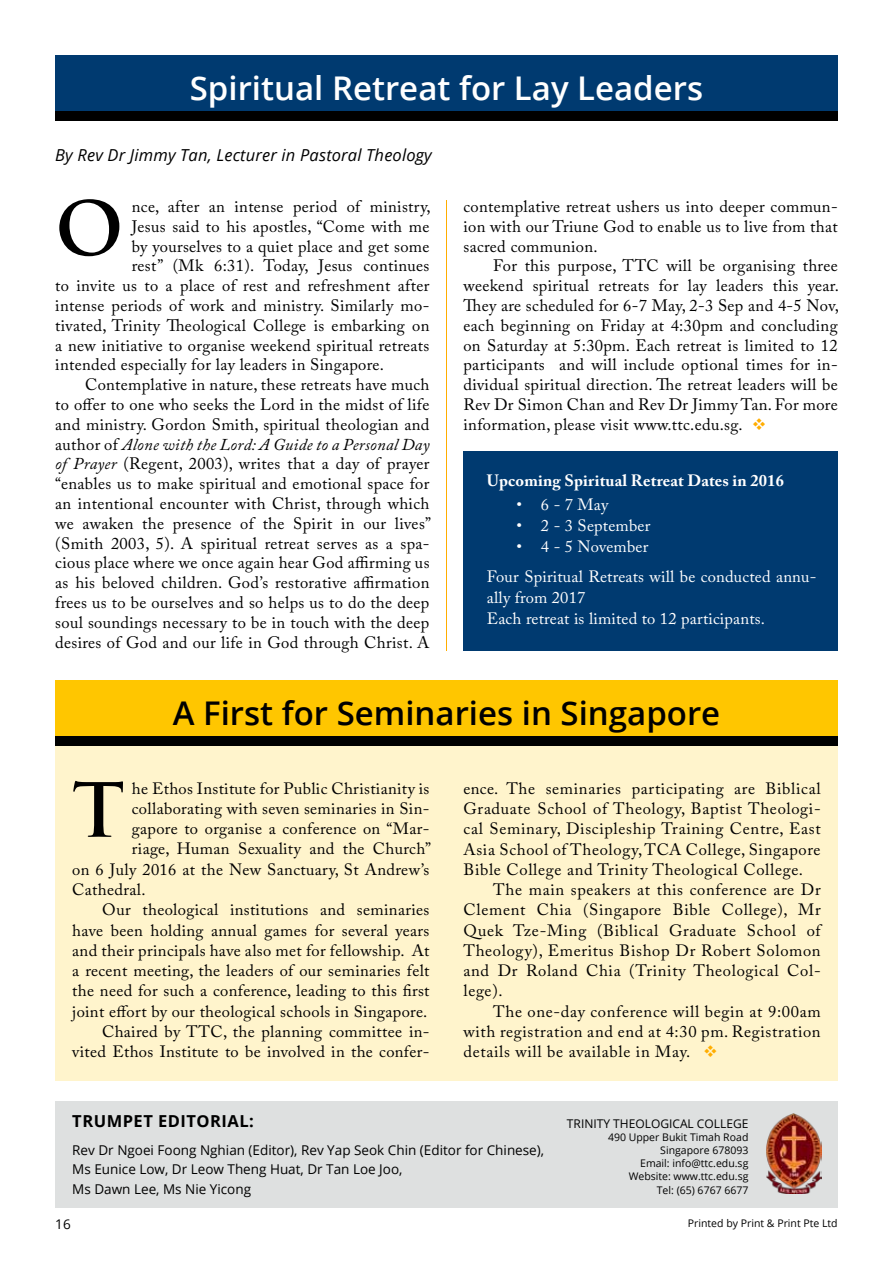
<style>
.page{position:relative;width:893px;height:1263px;background:#fff}
.page>*{position:absolute;margin:0;border:0;box-sizing:border-box;transform-origin:0 0}
.t1{font:700 72.75px "Trajan Pro";color:#000}
.t2{font:600 32.7px "Open Sans";color:#000}
.t3{font:600 32.7px "Open Sans";color:#fff}
.t4{font:16.5px/19.8px "Adobe Caslon Pro";letter-spacing:.02em;color:#000;text-align:justify}
.t5{font:italic 16.5px "Adobe Caslon Pro";letter-spacing:.02em;color:#000}
.t6{font:italic 16.5px "Open Sans";letter-spacing:.01em;color:#000}
.t7{font:700 16.5px "Open Sans";letter-spacing:.03em;color:#000}
.t8{font:16.35px/20.2px "Adobe Caslon Pro";letter-spacing:.02em;color:#000;text-align:justify}
.t9{font:16.35px/30px "Adobe Caslon Pro";letter-spacing:.01em;color:#fff}
.t10{font:700 16.35px "Adobe Caslon Pro";letter-spacing:.01em;color:#fff}
.t11{font:13.5px/19.5px "Open Sans";color:#000}
.t12{font:13.35px "Open Sans";color:#000}
.t13{font:12px "Open Sans";color:#000}
.t14{font:10.5px/13.2px "Open Sans";color:#000;text-align:right}
.s1{font-style:normal}
.s2{font-style:italic}
.s3{color:#ffad00}
</style>
<div class="page">
<div style="left:55px;top:723px;width:783px;height:357px;background:#fff4cc"></div>
<div style="left:55px;top:1101px;width:783px;height:107px;background:#dee0e0"></div>
<img style="left:766px;top:1113px;width:56px;height:81px">
<div style="left:55px;top:104px;width:783px;height:17px;background:#000"></div>
<hr style="left:446px;top:200px;width:1px;height:451px;background:#ffad00">
<div style="left:55px;top:55px;width:783px;height:56px;background:#003a70"></div>
<div style="left:463px;top:451px;width:375px;height:200px;background:#003a70"></div>
<div style="left:55px;top:729px;width:783px;height:17px;background:#000"></div>
<div style="left:55px;top:680px;width:783px;height:56px;background:#ffc600"></div>
<h2 class="t3" style="left:190px;top:65px;width:515px">Spiritual Retreat for Lay Leaders</h2>
<p class="t6" style="left:55px;top:144px;width:378px">By Rev Dr Jimmy Tan, Lecturer in Pastoral Theology</p>
<h1 class="t1" style="left:55px;top:183px;width:70px">O</h1>
<p class="t4" style="left:132px;top:196px;width:300px">nce, after an intense period of ministry,</p>
<p class="t4" style="left:132px;top:216px;width:299px">Jesus said to his apostles, “Come with me</p>
<p class="t4" style="left:132px;top:236px;width:299px">by yourselves to a quiet place and get some</p>
<p class="t4" style="left:132px;top:256px;width:299px">rest” (Mk 6:31). Today, Jesus continues</p>
<p class="t4" style="left:55px;top:276px;width:376px">to invite us to a place of rest and refreshment after</p>
<p class="t4" style="left:55px;top:295px;width:376px">intense periods of work and ministry. Similarly mo-</p>
<p class="t4" style="left:55px;top:315px;width:376px">tivated, Trinity Theological College is embarking on</p>
<p class="t4" style="left:55px;top:335px;width:376px">a new initiative to organise weekend spiritual retreats</p>
<p class="t4" style="left:55px;top:355px;width:330px">intended especially for lay leaders in Singapore.</p>
<p class="t4" style="left:85px;top:375px;width:346px">Contemplative in nature, these retreats have much</p>
<p class="t4" style="left:55px;top:394px;width:376px">to offer to one who seeks the Lord in the midst of life</p>
<p class="t4" style="left:55px;top:414px;width:376px">and ministry. Gordon Smith, spiritual theologian and</p>
<p class="t5" style="left:55px;top:434px;width:376px"><span class="s1">author of</span> Alone with the Lord: A Guide to a Personal Day</p>
<p class="t4" style="left:55px;top:454px;width:376px"><span class="s2">of Prayer</span> (Regent, 2003), writes that a day of prayer</p>
<p class="t4" style="left:55px;top:474px;width:376px">“enables us to make spiritual and emotional space for</p>
<p class="t4" style="left:55px;top:493px;width:376px">an intentional encounter with Christ, through which</p>
<p class="t4" style="left:55px;top:513px;width:377px">we awaken the presence of the Spirit in our lives”</p>
<p class="t4" style="left:55px;top:533px;width:376px">(Smith 2003, 5). A spiritual retreat serves as a spa-</p>
<p class="t4" style="left:55px;top:553px;width:376px">cious place where we once again hear God affirming us</p>
<p class="t4" style="left:55px;top:573px;width:376px">as his beloved children. God’s restorative affirmation</p>
<p class="t4" style="left:55px;top:592px;width:376px">frees us to be ourselves and so helps us to do the deep</p>
<p class="t4" style="left:55px;top:612px;width:376px">soul soundings necessary to be in touch with the deep</p>
<p class="t4" style="left:55px;top:632px;width:376px">desires of God and our life in God through Christ. A</p>
<p class="t4" style="left:463px;top:196px;width:376px">contemplative retreat ushers us into deeper commun&shy;ion with our Triune God to enable us to live from that sacred communion.</p>
<p class="t4" style="left:463px;top:256px;width:377px;text-indent:30px">For this purpose, TTC will be organising three weekend spiritual retreats for lay leaders this year.<br>They are scheduled for 6-7 May, 2-3 Sep and 4-5 Nov, each beginning on Friday at 4:30pm and concluding on Saturday at 5:30pm. Each retreat is limited to 12 participants and will include optional times for in&shy;dividual spiritual direction. The retreat leaders will be Rev Dr Simon Chan and Rev Dr Jimmy Tan. For more information, please visit www.ttc.edu.sg. <span class="s3">❖</span></p>
<p class="t10" style="left:487px;top:471px;width:299px">Upcoming Spiritual Retreat Dates in 2016</p>
<p class="t9" style="left:517px;top:490px;width:93px">• 6-7May</p>
<p class="t9" style="left:517px;top:511px;width:135px">• 2 - 3 September</p>
<p class="t9" style="left:487px;top:532px;width:331px;text-indent:30px">• 4 - 5 November<br>Four Spiritual Retreats will be conducted annu-</p>
<p class="t9" style="left:487px;top:587px;width:280px;line-height:21px">ally from 2017<br>Each retreat is limited to 12 participants.</p>
<h2 class="t2" style="left:173px;top:690px;width:549px">A First for Seminaries in Singapore</h2>
<h1 class="t1" style="left:72px;top:765px;width:54px">T</h1>
<p class="t8" style="left:132px;top:778px;width:299px">he Ethos Institute for Public Christianity is</p>
<p class="t8" style="left:132px;top:798px;width:299px">collaborating with seven seminaries in Sin-</p>
<p class="t8" style="left:132px;top:818px;width:299px">gapore to organise a conference on “Mar-</p>
<p class="t8" style="left:132px;top:839px;width:301px">riage, Human Sexuality and the Church”</p>
<p class="t8" style="left:72px;top:859px;width:359px">on 6 July 2016 at the New Sanctuary, St Andrew’s</p>
<p class="t8" style="left:72px;top:879px;width:75px">Cathedral.</p>
<p class="t8" style="left:102px;top:899px;width:329px">Our theological institutions and seminaries</p>
<p class="t8" style="left:72px;top:920px;width:359px">have been holding annual games for several years</p>
<p class="t8" style="left:72px;top:940px;width:359px">and their principals have also met for fellowship. At</p>
<p class="t8" style="left:72px;top:960px;width:359px">a recent meeting, the leaders of our seminaries felt</p>
<p class="t8" style="left:72px;top:980px;width:359px">the need for such a conference, leading to this first</p>
<p class="t8" style="left:72px;top:1001px;width:357px">joint effort by our theological schools in Singapore.</p>
<p class="t8" style="left:102px;top:1021px;width:329px">Chaired by TTC, the planning committee in-</p>
<p class="t8" style="left:72px;top:1041px;width:359px">vited Ethos Institute to be involved in the confer-</p>
<p class="t8" style="left:463px;top:778px;width:359px">ence. The seminaries participating are Biblical Graduate School of Theology, Baptist Theologi&shy;cal Seminary, Discipleship Training Centre, East Asia School of Theology, TCA College, Singapore Bible College and Trinity Theological College.</p>
<p class="t8" style="left:463px;top:879px;width:359px;text-indent:30px">The main speakers at this conference are Dr Clement Chia (Singapore Bible College), Mr Quek Tze-Ming (Biblical Graduate School of Theology), Emeritus Bishop Dr Robert Solomon and Dr Roland Chia (Trinity Theological Col&shy;lege).</p>
<p class="t8" style="left:463px;top:1001px;width:359px;text-indent:30px">The one-day conference will begin at 9:00am with registration and end at 4:30 pm. Registration details will be available in May. <span class="s3">❖</span></p>
<p class="t7" style="left:72px;top:1109px;width:183px">TRUMPET EDITORIAL:</p>
<p class="t11" style="left:72px;top:1140px;width:473px">Rev Dr Ngoei Foong Nghian (Editor), Rev Yap Seok Chin (Editor for Chinese),<br>Ms Eunice Low, Dr Leow Theng Huat, Dr Tan Loe Joo,<br>Ms Dawn Lee, Ms Nie Yicong</p>
<p class="t13" style="left:567px;top:1115px;width:183px">TRINITY THEOLOGICAL COLLEGE</p>
<p class="t14" style="left:608px;top:1130px;width:142px">490 Upper Bukit Timah Road<br>Singapore 678093<br>Email: info@ttc.edu.sg<br>Website: www.ttc.edu.sg<br>Tel: (65) 6767 6677</p>
<p class="t12" style="left:55px;top:1215px;width:17px">16</p>
<p class="t14" style="left:688px;top:1216px;width:151px">Printed by Print &amp; Print Pte Ltd</p>
</div>
